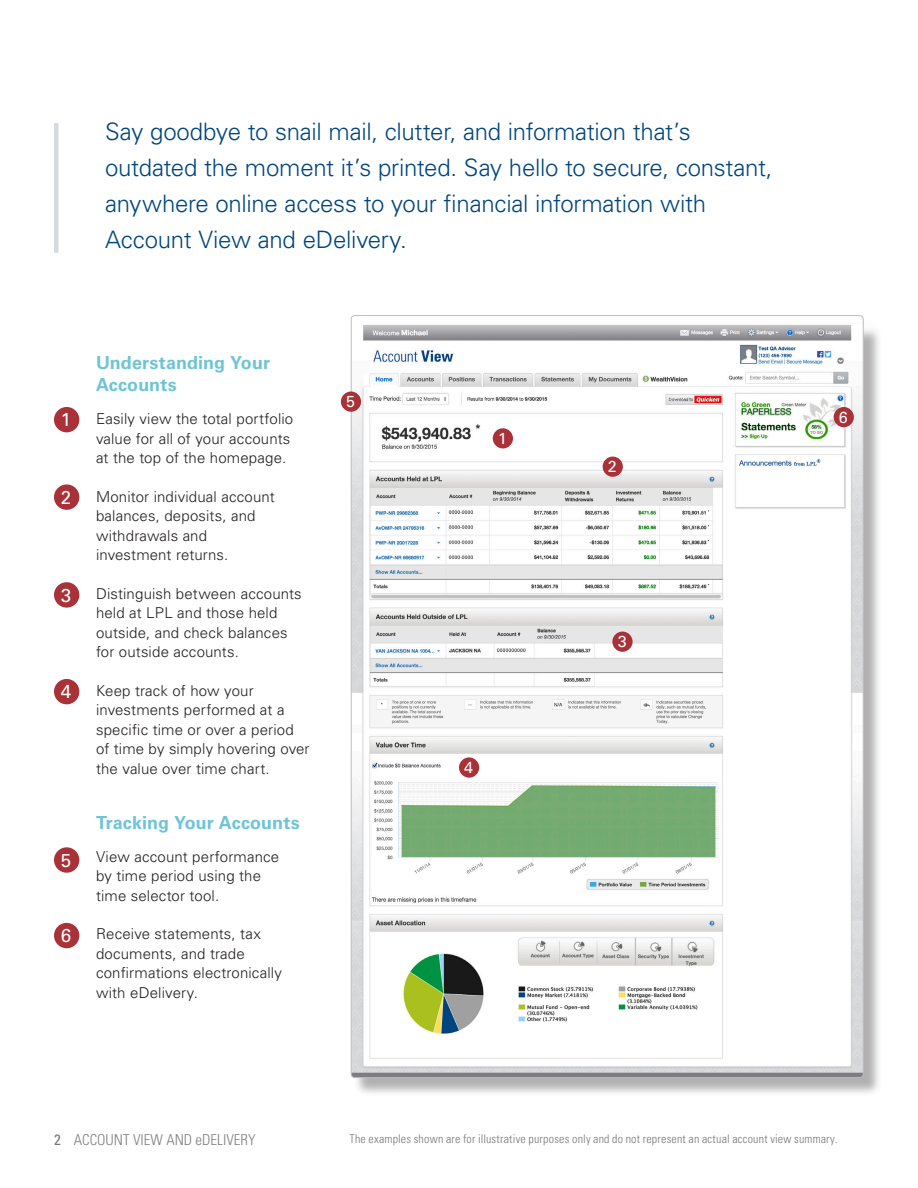
<style>
.page{position:relative;width:918px;height:1188px;background:#fff}
.page>*{position:absolute;margin:0;border:0;box-sizing:border-box;transform-origin:0 0}
.Bullet_Level_1{font:300 24px/36px "Univers LT Std";letter-spacing:-.01em;color:#00467e}
.Question{font:18.75px "Univers LT Std";color:#fff}
.Subhead{font:700 18px/22.5px "Univers LT Std";letter-spacing:.005em;color:#6ec4d6}
.Question-2{font:16.05px "Univers LT Std";color:#fff}
.Bullet_Level_1-2{font:300 15px/19.5px "Univers LT Std";letter-spacing:.01em;color:#231f20}
.t1{font:300 condensed 15px "Univers LT Std";color:#808083}
.Headline{font:300 condensed 12px "Univers LT Std";letter-spacing:.015em;color:#76787b}
.s1{font-weight:400;color:#76787b}
</style>
<div class="page">
<hr style="left:54px;top:123px;width:4px;height:130px;background:#d6d9de">
<div style="left:55px;top:408px;width:24px;height:24px;background:#a93239;border-radius:50%"></div>
<div style="left:54px;top:407px;width:25px;height:25px;border:2px solid #a93239;border-radius:50%"></div>
<div style="left:55px;top:485px;width:24px;height:24px;background:#a93239;border-radius:50%"></div>
<div style="left:54px;top:484px;width:25px;height:26px;border:2px solid #a93239;border-radius:50%"></div>
<div style="left:55px;top:583px;width:24px;height:24px;background:#a93239;border-radius:50%"></div>
<div style="left:54px;top:582px;width:25px;height:26px;border:2px solid #a93239;border-radius:50%"></div>
<div style="left:55px;top:680px;width:24px;height:23px;background:#a93239;border-radius:50%"></div>
<div style="left:54px;top:679px;width:25px;height:25px;border:2px solid #a93239;border-radius:50%"></div>
<div style="left:55px;top:848px;width:24px;height:24px;background:#a93239;border-radius:50%"></div>
<div style="left:54px;top:847px;width:25px;height:26px;border:2px solid #a93239;border-radius:50%"></div>
<div style="left:353px;top:318px;width:529px;height:778px;background:#231f20;opacity:.35"></div>
<img style="left:351px;top:325px;width:512px;height:753px">
<div style="left:612px;top:632px;width:21px;height:20px;background:#a93239;border-radius:50%"></div>
<div style="left:603px;top:457px;width:20px;height:20px;background:#a93239;border-radius:50%"></div>
<div style="left:834px;top:407px;width:20px;height:20px;background:#a93239;border-radius:50%"></div>
<div style="left:459px;top:757px;width:20px;height:21px;background:#a93239;border-radius:50%"></div>
<div style="left:341px;top:392px;width:20px;height:20px;background:#a93239;border-radius:50%"></div>
<div style="left:493px;top:428px;width:20px;height:20px;background:#a93239;border-radius:50%"></div>
<div style="left:55px;top:924px;width:24px;height:23px;background:#a93239;border-radius:50%"></div>
<div style="left:54px;top:923px;width:25px;height:25px;border:2px solid #a93239;border-radius:50%"></div>
<p class="Bullet_Level_1" style="left:105px;top:114px;width:669px">Say goodbye to snail mail, clutter, and information that’s outdated the moment it’s printed. Say hello to secure, constant, anywhere online access to your financial information with Account View and eDelivery.</p>
<p class="Question" style="left:61px;top:409px;width:12px">1</p>
<p class="Question" style="left:61px;top:486px;width:12px">2</p>
<p class="Question" style="left:61px;top:584px;width:12px">3</p>
<p class="Question" style="left:61px;top:681px;width:12px">4</p>
<p class="Question" style="left:61px;top:849px;width:12px">5</p>
<p class="Question" style="left:61px;top:924px;width:12px">6</p>
<p class="Subhead" style="left:96px;top:351px;width:176px">Understanding Your<br>Accounts</p>
<p class="Bullet_Level_1-2" style="left:96px;top:409px;width:199px">Easily view the total portfolio value for all of your accounts at the top of the homepage.</p>
<p class="Bullet_Level_1-2" style="left:96px;top:487px;width:180px">Monitor individual account balances, deposits, and withdrawals and investment returns.</p>
<p class="Bullet_Level_1-2" style="left:96px;top:584px;width:207px">Distinguish between accounts held at LPL and those held outside, and check balances for outside accounts.</p>
<p class="Bullet_Level_1-2" style="left:96px;top:681px;width:215px">Keep track of how your investments performed at a specific time or over a period of time by simply hovering over the value over time chart.</p>
<p class="Subhead" style="left:96px;top:811px;width:205px">Tracking Your Accounts</p>
<p class="Bullet_Level_1-2" style="left:96px;top:847px;width:185px">View account performance by time period using the time selector tool.</p>
<p class="Bullet_Level_1-2" style="left:96px;top:924px;width:187px">Receive statements, tax documents, and trade confirmations electronically with eDelivery.</p>
<p class="Question-2" style="left:346px;top:392px;width:10px">5</p>
<p class="Question-2" style="left:498px;top:429px;width:10px">1</p>
<p class="Question-2" style="left:464px;top:758px;width:10px">4</p>
<p class="Question-2" style="left:608px;top:457px;width:10px">2</p>
<p class="Question-2" style="left:618px;top:632px;width:10px">3</p>
<p class="Question-2" style="left:839px;top:408px;width:10px">6</p>
<p class="t1" style="left:54px;top:1131px;width:203px"><span class="s1">2</span> ACCOUNT VIEW AND eDELIVERY</p>
<p class="Headline" style="left:349px;top:1131px;width:489px">The examples shown are for illustrative purposes only and do not represent an actual account view summary.</p>
</div>
